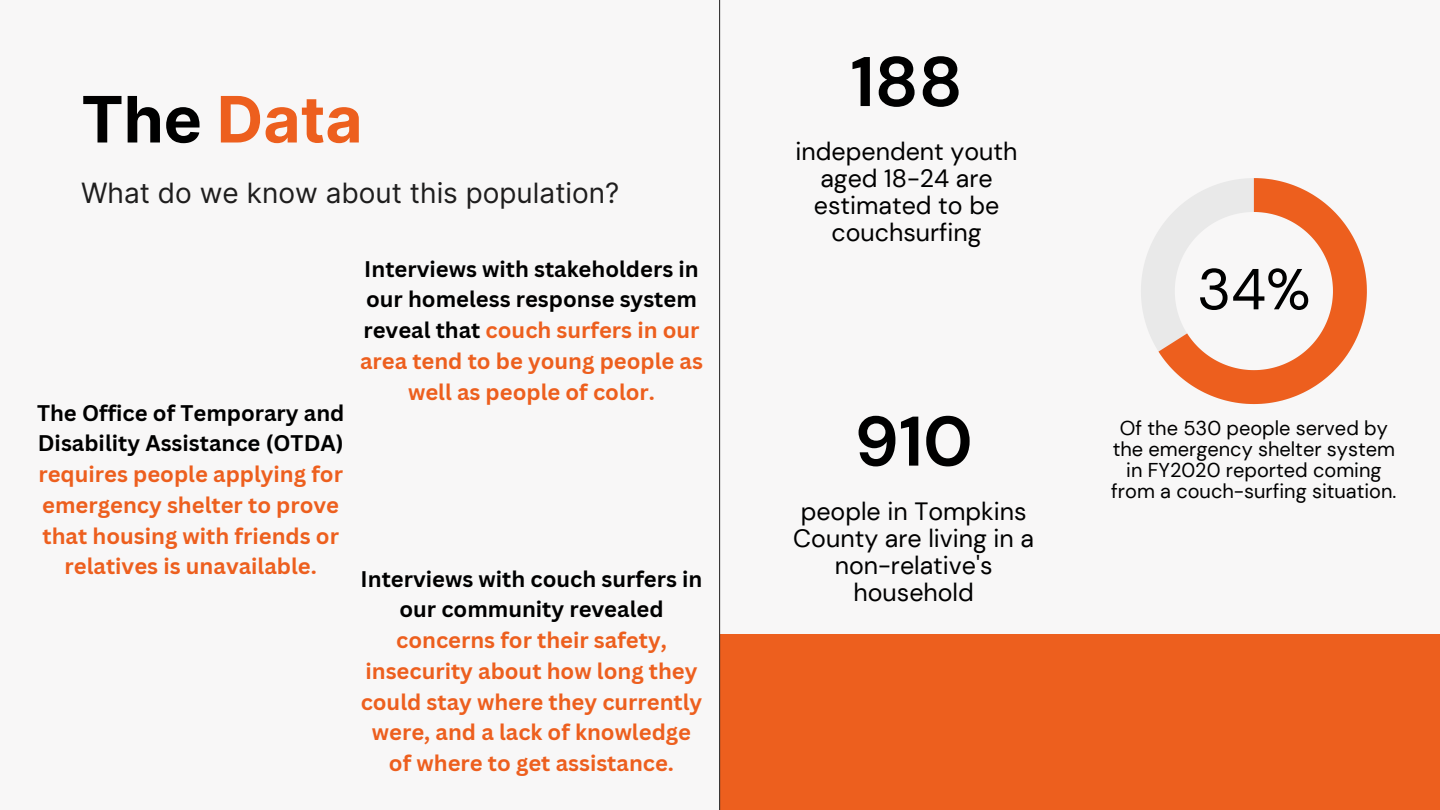
<style>
.page{position:relative;width:1440px;height:810px;background:#f8f7f7}
.page>*{position:absolute;margin:0;border:0;box-sizing:border-box;transform-origin:0 0}
.t1{font:700 70px "DM Sans";color:#000}
.t2{font:700 64px "Inter";color:#ed5f1e}
.t3{font:57.7px "DM Sans";color:#000}
.t4{font:28px "Inter";color:#1e1d1d}
.t5{font:25px/27px "DM Sans";color:#000;text-align:center}
.t6{font:700 22px/30.8px "Canva Sans";color:#000;text-align:center}
.t7{font:700 22px/30.8px "Canva Sans";color:#ed5f1e;text-align:center}
.t8{font:20px/21px "DM Sans";color:#000;text-align:center}
.s1{color:#000}
.s2{color:#ed5f1e}
</style>
<div class="page">
<div style="left:720px;top:635px;width:720px;height:175px;background:#ed5f1e"></div>
<hr style="left:719px;top:0;width:1px;height:810px;background:#1e1d1d">
<svg style="left:1141px;top:231px;width:18px;height:122px;fill:#e9e9e9"></svg>
<svg style="left:1159px;top:178px;width:208px;height:226px"></svg>
<h2 class="t2" style="left:81px;top:81px;width:283px"><span class="s1">The</span> Data</h2>
<p class="t4" style="left:81px;top:176px;width:540px">What do we know about this population?</p>
<p class="t6" style="left:37px;top:397px;width:309px;text-align:left">The Office of Temporary and<br>Disability Assistance (OTDA)</p>
<p class="t7" style="left:38px;top:458px;width:306px">requires people applying for emergency shelter to prove that housing with friends or relatives is unavailable.</p>
<p class="t6" style="left:360px;top:253px;width:344px">Interviews with stakeholders in our homeless response system reveal that <span class="s2">couch surfers in our area tend to be young people as well as people of color.</span></p>
<p class="t6" style="left:361px;top:563px;width:343px">Interviews with couch surfers in our community revealed</p>
<p class="t7" style="left:361px;top:624px;width:343px">concerns for their safety, insecurity about how long they could stay where they currently were, and a lack of knowledge of where to get assistance.</p>
<h1 class="t1" style="left:850px;top:37px;width:114px">188</h1>
<p class="t5" style="left:796px;top:138px;width:223px">independent youth aged 18-24 are estimated to be couchsurfing</p>
<h1 class="t1" style="left:855px;top:396px;width:120px">910</h1>
<p class="t5" style="left:793px;top:498px;width:242px">people in Tompkins<br>County are living in a non-relative's household</p>
<h3 class="t3" style="left:1197px;top:252px;width:115px">34%</h3>
<p class="t8" style="left:1111px;top:418px;width:287px">Of the 530 people served by the emergency shelter system in FY2020 reported coming from a couch-surfing situation.</p>
</div>
